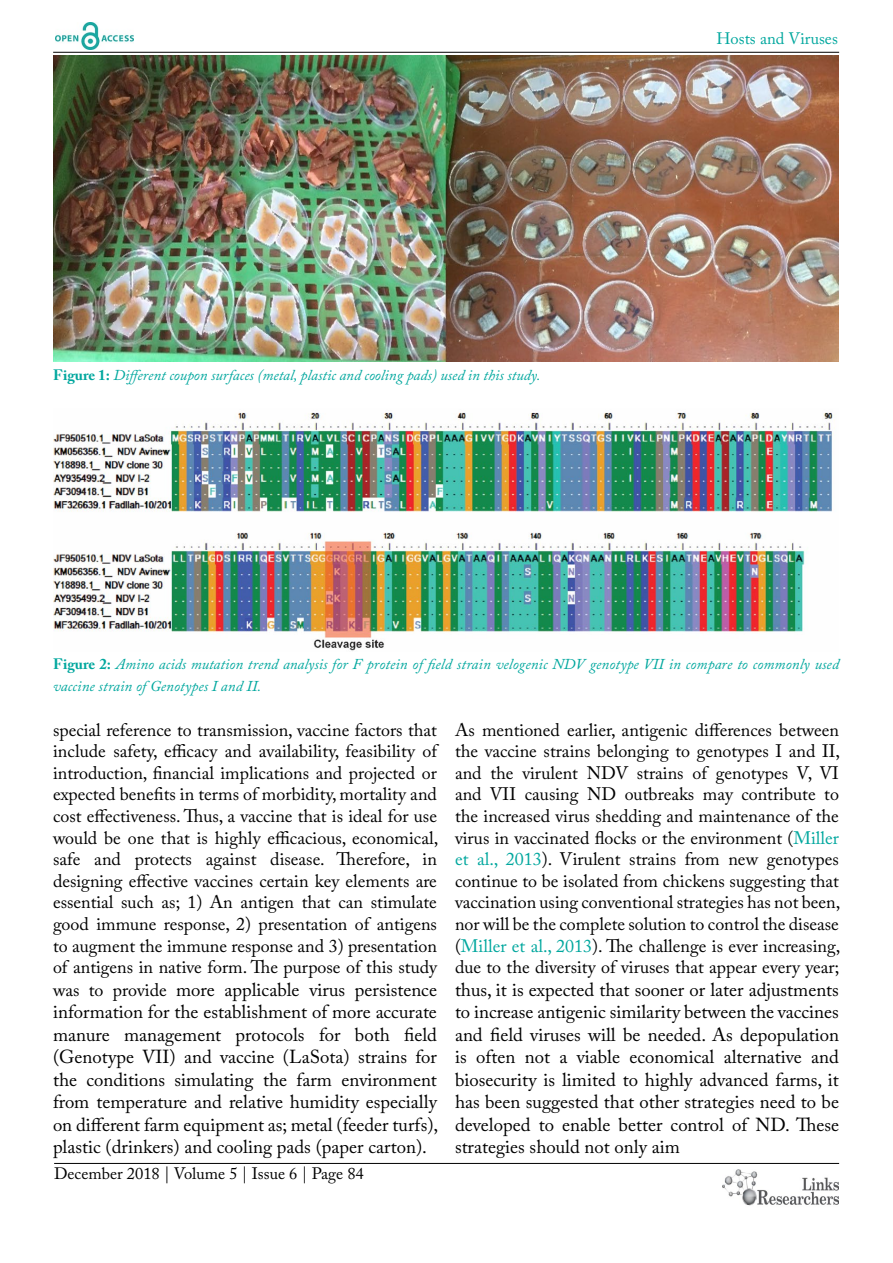
<style>
.page{position:relative;width:893px;height:1263px;background:#fff}
.page>*{position:absolute;margin:0;border:0;box-sizing:border-box;transform-origin:0 0}
.t1{font:18.75px/22.5px "Adobe Caslon Pro";color:#000;text-align:justify}
.t2{font:18px/21.6px "Adobe Caslon Pro";color:#000;text-align:justify}
.t3{font:16.5px "Adobe Caslon Pro";color:#000}
.t4{font:16.5px "Adobe Caslon Pro";color:#00a79e}
.t5{font:italic 15px/21.6px "Adobe Caslon Pro";letter-spacing:.005em;color:#00a79e}
.s1{font-weight:700;font-style:normal}
.s2{font-size:18px}
.s3{color:#00a79e}
</style>
<div class="page">
<hr style="left:53px;top:52px;width:786px;height:1px;background:#000">
<hr style="left:54px;top:1163px;width:785px;height:1px;background:#000">
<img style="left:55px;top:23px;width:79px;height:27px">
<img style="left:722px;top:1169px;width:117px;height:37px">
<img style="left:53px;top:56px;width:786px;height:306px">
<img style="left:53px;top:412px;width:782px;height:239px">
<p class="t5" style="left:53px;top:364px;width:489px"><span class="s1">Figure 1:</span> Different coupon surfaces (metal, plastic and cooling pads) used in this study.</p>
<p class="t4" style="left:716px;top:29px;width:123px">Hosts and Viruses</p>
<p class="t5" style="left:53px;top:653px;width:787px"><span class="s1">Figure 2:</span> Amino acids mutation trend analysis for F protein of field strain velogenic NDV genotype VII in compare to commonly used vaccine strain of Genotypes I and II.</p>
<p class="t2" style="left:53px;top:719px;width:387px">special reference to transmission, vaccine factors that include safety, efficacy and availability, feasibility of introduction, financial implications and projected or expected benefits in terms of morbidity, mortality and cost effectiveness. Thus, a vaccine that is ideal for use would be one that is highly efficacious, economical, safe and protects against disease. Therefore, in designing effective vaccines certain key elements are essential such as; 1) An antigen that can stimulate good immune response, 2) presentation of antigens to augment the immune response and 3) presentation of antigens in native form. The purpose of this study</p>
<p class="t1" style="left:53px;top:978px;width:387px"><span class="s2">was to provide</span> more applicable virus persistence information for the establishment of more accurate manure management protocols for both field (Genotype VII) and vaccine (LaSota) strains for the conditions simulating the farm environment from temperature and relative humidity especially on different farm equipment as; metal (feeder turfs), plastic (drinkers) and cooling pads (paper carton).</p>
<p class="t2" style="left:455px;top:719px;width:387px">As mentioned earlier, antigenic differences between the vaccine strains belonging to genotypes I and II, and the virulent NDV strains of genotypes V, VI and VII causing ND outbreaks may contribute to the increased virus shedding and maintenance of the virus in vaccinated flocks or the environment (<span class="s3">Miller et al., 2013</span>). Virulent strains from new genotypes continue to be isolated from chickens suggesting that vaccination using conventional strategies has not been, nor will be the complete solution to control the disease (<span class="s3">Miller et al., 2013</span>). The challenge is ever increasing, due to the diversity of viruses that appear every year;</p>
<p class="t1" style="left:455px;top:978px;width:385px">thus, it is expected that sooner or later adjustments to increase antigenic similarity between the vaccines and field viruses will be needed. As depopulation is often not a viable economical alternative and biosecurity is limited to highly advanced farms, it has been suggested that other strategies need to be developed to enable better control of ND. These strategies should not only aim</p>
<p class="t3" style="left:54px;top:1164px;width:311px">December 2018 | Volume 5 | Issue 6 | Page 84</p>
</div>
